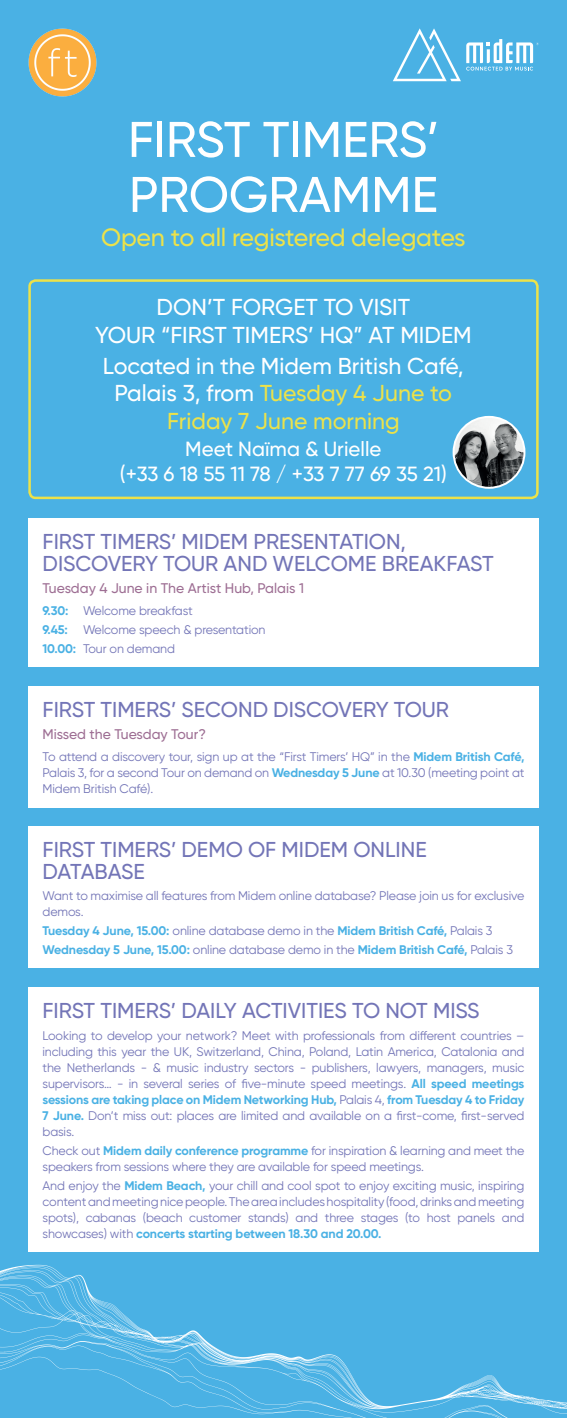
<style>
.page{position:relative;width:567px;height:1418px;background:#fff}
.page>*{position:absolute;margin:0;border:0;box-sizing:border-box;transform-origin:0 0}
.t1{font:500 50px/55px "Gilroy";color:#fff}
.t2{font:500 25px "Gilroy";letter-spacing:-.01em;color:#ece24a}
.t3{font:500 23px/27.6px "Gilroy";color:#fff;text-align:center}
.t4{font:500 21.5px/21.5px "Gilroy";color:#7375b7}
.t5{font:500 20.5px/24.6px "Gilroy";color:#fff;text-align:center}
.t6{font:500 14px "Gilroy";color:#9e6f94}
.t7{font:12.5px/16px "Gilroy";letter-spacing:-.01em;color:#7375b7}
.t8{font:700 12.5px/18.9px "Gilroy";letter-spacing:-.01em;color:#4ab1e4}
.s1{color:#ece24a}
.s2{font-weight:700;color:#4ab1e4}
.s3{font-weight:400;color:#7375b7}
</style>
<div class="page">
<div style="left:0;top:0;width:567px;height:1417px;background:#4ab1e4"></div>
<svg style="left:393px;top:28px;width:146px;height:53px"></svg>
<svg style="left:0;top:1264px;width:567px;height:153px"></svg>
<div style="left:28px;top:279px;width:511px;height:220px;border:2px solid #ece24a;border-radius:6px"></div>
<div style="left:28px;top:518px;width:511px;height:148px;background:#fff"></div>
<div style="left:28px;top:686px;width:511px;height:121px;background:#fff"></div>
<div style="left:28px;top:826px;width:511px;height:142px;background:#fff"></div>
<div style="left:28px;top:987px;width:511px;height:264px;background:#fff"></div>
<img style="left:28px;top:28px;width:68px;height:68px">
<img style="left:454px;top:417px;width:70px;height:71px;border-radius:35px">
<div style="left:453px;top:416px;width:72px;height:73px;border:2px solid #fff;border-radius:50%"></div>
<h1 class="t1" style="left:128px;top:111px;width:313px">FIRST TIMERS’<br>PROGRAMME</h1>
<h2 class="t2" style="left:101px;top:222px;width:366px">Open to all registered delegates</h2>
<h3 class="t3" style="left:95px;top:293px;width:378px">DON’T FORGET TO VISIT<br>YOUR “FIRST TIMERS’ HQ” AT MIDEM</h3>
<h3 class="t3" style="left:103px;top:351px;width:362px">Located in the Midem British Café,<br>Palais 3, from <span class="s1">Tuesday 4 June to<br>Friday 7 June morning</span></h3>
<h3 class="t5" style="left:120px;top:436px;width:328px">Meet Naïma &amp; Urielle<br>(+33 6 18 55 11 78 / +33 7 77 69 35 21)</h3>
<h3 class="t4" style="left:43px;top:531px;width:453px">FIRST TIMERS’ MIDEM PRESENTATION,<br>DISCOVERY TOUR AND WELCOME BREAKFAST</h3>
<p class="t6" style="left:43px;top:579px;width:263px">Tuesday 4 June in The Artist Hub, Palais 1</p>
<p class="t7" style="left:43px;top:601px;width:225px;line-height:18.9px"><span class="s2">9.30:</span> Welcome breakfast<br><span class="s2">9.45:</span> Welcome speech &amp; presentation<br><span class="s2">10.00:</span> Tour on demand</p>
<h3 class="t4" style="left:43px;top:698px;width:408px">FIRST TIMERS’ SECOND DISCOVERY TOUR</h3>
<p class="t6" style="left:43px;top:725px;width:165px">Missed the Tuesday Tour?</p>
<p class="t7" style="left:43px;top:748px;width:483px;text-align:justify">To attend a discovery tour, sign up at the “First Timers’ HQ” in the <span class="s2">Midem British Café, </span>Palais 3, for a second Tour on demand on <span class="s2">Wednesday 5 June</span> at 10.30 (meeting point at Midem British Café).</p>
<h3 class="t4" style="left:43px;top:838px;width:386px">FIRST TIMERS’ DEMO OF MIDEM ONLINE<br>DATABASE</h3>
<p class="t7" style="left:43px;top:888px;width:483px">Want to maximise all features from Midem online database? Please join us for exclusive demos.</p>
<p class="t8" style="left:43px;top:921px;width:472px">Tuesday 4 June, 15.00: <span class="s3">online database demo in the</span> Midem British Café, <span class="s3">Palais 3<br></span>Wednesday 5 June, 15.00: <span class="s3">online database demo in the</span> Midem British Café, <span class="s3">Palais 3</span></p>
<h3 class="t4" style="left:43px;top:999px;width:439px">FIRST TIMERS’ DAILY ACTIVITIES TO NOT MISS</h3>
<p class="t7" style="left:43px;top:1027px;width:483px;text-align:justify">Looking to develop your network? Meet with professionals from different countries – including this year the UK, Switzerland, China, Poland, Latin America, Catalonia and the Netherlands - &amp; music industry sectors - publishers, lawyers, managers, music supervisors… - in several series of five-minute speed meetings. <span class="s2">All speed meetings sessions are taking place on Midem Networking Hub,</span> Palais 4, <span class="s2">from Tuesday 4 to Friday 7 June.</span> Don’t miss out: places are limited and available on a first-come, first‑served basis.</p>
<p class="t7" style="left:43px;top:1142px;width:483px">Check out <span class="s2">Midem daily conference programme</span> for inspiration &amp; learning and meet the speakers from sessions where they are available for speed meetings.</p>
<p class="t7" style="left:43px;top:1177px;width:483px;text-align:justify">And enjoy the <span class="s2">Midem Beach,</span> your chill and cool spot to enjoy exciting music, inspiring content and meeting nice people. The area includes hospitality (food, drinks and meeting spots), cabanas (beach customer stands) and three stages (to host panels and showcases) with <span class="s2">concerts starting between 18.30 and 20.00.</span></p>
</div>
